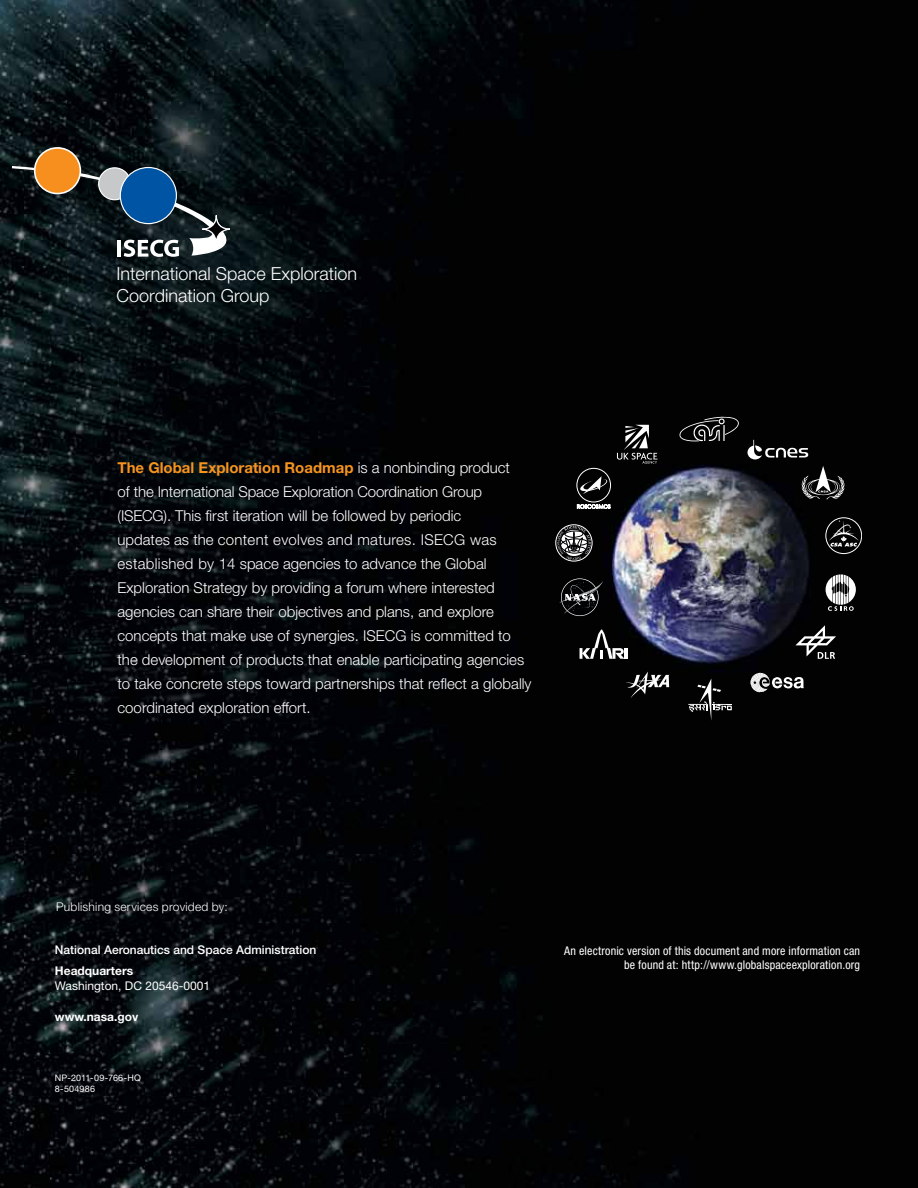
<style>
.page{position:relative;width:918px;height:1188px;background:#fff}
.page>*{position:absolute;margin:0;border:0;box-sizing:border-box;transform-origin:0 0}
.t1{font:300 18px "Helvetica Neue LT Std";color:#fff}
.Chapter_Intro_Text{font:300 15px/24px "Helvetica Neue LT Std";color:#fff}
.Photo_Captions{font:condensed 12px "Helvetica Neue LT Std";letter-spacing:.015em;color:#fff}
.t2{font:500 12px "Helvetica Neue LT Std";color:#fff}
.Photo_Captions-2{font:300 12px "Helvetica Neue LT Std";letter-spacing:.02em;color:#fff}
.t3{font:700 12px "Helvetica Neue LT Std";color:#fff}
.t4{font:12px "Helvetica Neue LT Std";color:#fff}
.t5{font:9px "Helvetica Neue LT Std";letter-spacing:.025em;color:#fff}
.s1{font-weight:700;color:#f7941e}
</style>
<div class="page">
<img style="left:0;top:0;width:918px;height:1188px">
<svg style="left:12px;top:166px;width:240px;height:91px;background:#212a2d"></svg>
<div style="left:99px;top:168px;width:32px;height:32px;background:#c7c8ca;border-radius:50%"></div>
<div style="left:98px;top:167px;width:33px;height:33px;border:1px solid #fff;border-radius:50%"></div>
<div style="left:35px;top:148px;width:45px;height:46px;background:#f78f1e;border-radius:50%"></div>
<div style="left:34px;top:147px;width:47px;height:47px;border:2px solid #fff;border-radius:50%"></div>
<div style="left:120px;top:168px;width:56px;height:56px;background:#0054a4;border-radius:50%"></div>
<div style="left:120px;top:167px;width:57px;height:57px;border:1px solid #fff;border-radius:50%"></div>
<svg style="left:559px;top:578px;width:44px;height:38px;background:#272829"></svg>
<svg style="left:680px;top:417px;width:59px;height:24px"></svg>
<div style="left:826px;top:517px;width:35px;height:37px;border:1px solid #fff;border-radius:50%"></div>
<svg style="left:829px;top:520px;width:30px;height:27px"></svg>
<svg style="left:748px;top:440px;width:60px;height:19px"></svg>
<svg style="left:688px;top:679px;width:44px;height:42px;background:#2a2a2a"></svg>
<svg style="left:626px;top:672px;width:44px;height:26px"></svg>
<div style="left:556px;top:525px;width:36px;height:36px;border:1px solid #fff;border-radius:50%"></div>
<svg style="left:557px;top:522px;width:34px;height:38px"></svg>
<svg style="left:795px;top:625px;width:41px;height:34px"></svg>
<svg style="left:580px;top:629px;width:48px;height:30px"></svg>
<svg style="left:826px;top:574px;width:30px;height:37px"></svg>
<svg style="left:801px;top:466px;width:44px;height:34px"></svg>
<div style="left:577px;top:468px;width:34px;height:34px;border:1px solid #fff;border-radius:50%"></div>
<svg style="left:580px;top:476px;width:27px;height:18px"></svg>
<svg style="left:577px;top:503px;width:33px;height:6px"></svg>
<svg style="left:750px;top:673px;width:54px;height:20px"></svg>
<svg style="left:617px;top:425px;width:40px;height:39px;background:#3c3c3c"></svg>
<p class="t1" style="left:117px;top:263px;width:242px">International Space Exploration</p>
<p class="t1" style="left:117px;top:284px;width:154px">Coordination Group</p>
<p class="Chapter_Intro_Text" style="left:118px;top:455px;width:416px"><span class="s1">The Global Exploration Roadmap</span> is a nonbinding product<br>of the International Space Exploration Coordination Group (ISECG). This first iteration will be followed by periodic<br>updates as the content evolves and matures. ISECG was established by 14 space agencies to advance the Global Exploration Strategy by providing a forum where interested agencies can share their objectives and plans, and explore concepts that make use of synergies. ISECG is committed to the development of products that enable participating agencies to take concrete steps toward partnerships that reflect a globally coordinated exploration effort.</p>
<p class="Photo_Captions-2" style="left:56px;top:900px;width:173px">Publishing services provided by:</p>
<p class="t2" style="left:55px;top:942px;width:263px">National Aeronautics and Space Administration</p>
<p class="t3" style="left:55px;top:963px;width:80px">Headquarters</p>
<p class="t4" style="left:55px;top:978px;width:157px">Washington, DC 20546-0001</p>
<p class="t3" style="left:55px;top:1009px;width:85px">www.nasa.gov</p>
<p class="t5" style="left:55px;top:1072px;width:88px">NP-2011-09-766-HQ</p>
<p class="t5" style="left:55px;top:1083px;width:42px">8-504986</p>
<p class="Photo_Captions" style="left:564px;top:943px;width:297px">An electronic version of this document and more information can</p>
<p class="Photo_Captions" style="left:624px;top:958px;width:238px">be found at: http://www.globalspaceexploration.org</p>
</div>
